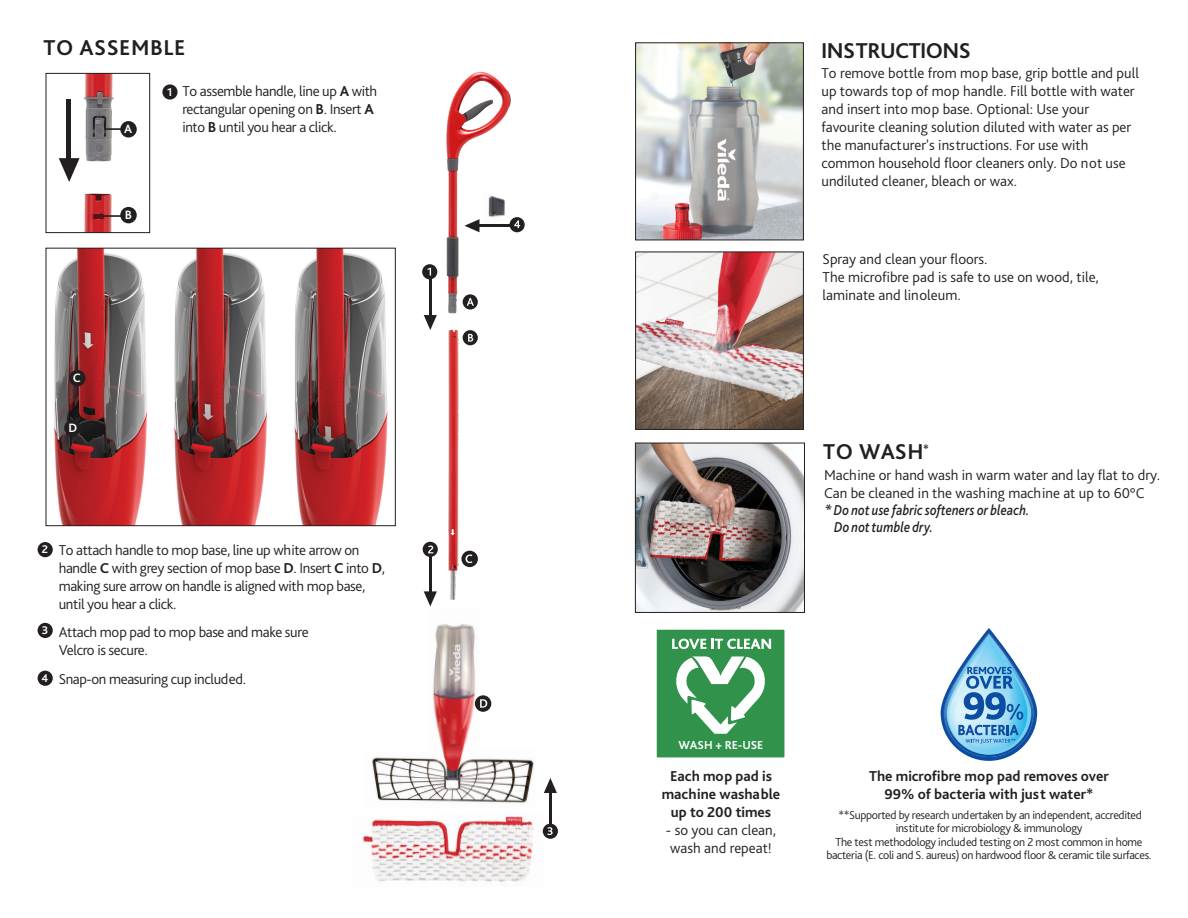
<style>
.page{position:relative;width:1188px;height:918px;background:#fff}
.page>*{position:absolute;margin:0;border:0;box-sizing:border-box;transform-origin:0 0}
.t1{font:700 22.5px "Bliss Pro";letter-spacing:.025em;color:#231f20}
.t2{font:700 22.5px "Bliss Pro";letter-spacing:-.025em;color:#231f20}
.t3{font:300 15px/18px "Bliss Pro";color:#231f20}
.t4{font:300 15px/18px "Bliss Pro";letter-spacing:-.025em;color:#231f20}
.t5{font:700 15px/18px "Bliss Pro";color:#231f20;text-align:center}
.t6{font:italic 500 15px/17.2px "Bliss Pro";letter-spacing:.01em;color:#231f20}
.t7{font:700 12.75px "Bliss Pro";color:#fff}
.t8{font:700 12.15px "Bliss Pro";color:#fff}
.t9{font:300 12px/13.5px "Bliss Pro";letter-spacing:-.025em;color:#231f20;text-align:center}
.t10{font:700 11.7px "Bliss Pro";color:#fff}
.s1{font-weight:700}
.s2{font-weight:700;font-size:11.7px;color:#fff}
</style>
<div class="page">
<img style="left:637px;top:45px;width:165px;height:193px">
<div style="left:635px;top:43px;width:169px;height:197px;border:1px solid #231f20"></div>
<img style="left:637px;top:445px;width:166px;height:166px">
<div style="left:635px;top:443px;width:170px;height:170px;border:1px solid #231f20"></div>
<img style="left:637px;top:401px;width:165px;height:27px">
<img style="left:637px;top:254px;width:165px;height:147px">
<div style="left:635px;top:252px;width:169px;height:178px;border:1px solid #231f20"></div>
<img style="left:54px;top:250px;width:334px;height:274px">
<div style="left:46px;top:248px;width:350px;height:278px;border:1px solid #231f20"></div>
<img style="left:58px;top:75px;width:79px;height:156px">
<div style="left:46px;top:73px;width:104px;height:160px;border:1px solid #231f20"></div>
<svg style="left:162px;top:84px;width:16px;height:16px"></svg>
<div style="left:120px;top:121px;width:17px;height:17px;background:#231f20;border-radius:50%"></div>
<div style="left:120px;top:207px;width:17px;height:16px;background:#231f20;border-radius:50%"></div>
<div style="left:69px;top:370px;width:17px;height:16px;background:#231f20;border-radius:50%"></div>
<div style="left:64px;top:420px;width:17px;height:16px;background:#231f20;border-radius:50%"></div>
<div style="left:38px;top:542px;width:15px;height:15px;background:#231f20;border-radius:50%"></div>
<div style="left:38px;top:623px;width:15px;height:15px;background:#231f20;border-radius:50%"></div>
<div style="left:38px;top:671px;width:15px;height:15px;background:#231f20;border-radius:50%"></div>
<svg style="left:59px;top:158px;width:21px;height:24px"></svg>
<hr style="left:67px;top:99px;width:4px;height:61px;background:#231f20">
<svg style="left:105px;top:128px;width:16px;height:2px"></svg>
<svg style="left:103px;top:215px;width:18px;height:2px"></svg>
<img style="left:372px;top:624px;width:162px;height:179px">
<img style="left:362px;top:816px;width:181px;height:66px">
<img style="left:446px;top:72px;width:65px;height:241px">
<img style="left:422px;top:313px;width:56px;height:294px">
<img style="left:482px;top:192px;width:23px;height:32px">
<svg style="left:424px;top:315px;width:13px;height:15px"></svg>
<hr style="left:429px;top:278px;width:3px;height:38px;background:#231f20">
<svg style="left:464px;top:219px;width:16px;height:13px"></svg>
<hr style="left:478px;top:224px;width:32px;height:3px;background:#231f20">
<svg style="left:424px;top:591px;width:13px;height:15px"></svg>
<hr style="left:429px;top:554px;width:3px;height:39px;background:#231f20">
<svg style="left:544px;top:778px;width:13px;height:15px"></svg>
<hr style="left:549px;top:792px;width:3px;height:38px;background:#231f20">
<svg style="left:461px;top:551px;width:17px;height:16px"></svg>
<svg style="left:466px;top:555px;width:6px;height:8px"></svg>
<div style="left:475px;top:695px;width:16px;height:17px;background:#231f20;border-radius:50%"></div>
<svg style="left:480px;top:699px;width:7px;height:9px"></svg>
<div style="left:510px;top:217px;width:15px;height:15px;background:#231f20;border-radius:50%"></div>
<svg style="left:514px;top:220px;width:6px;height:8px"></svg>
<div style="left:543px;top:824px;width:15px;height:15px;background:#231f20;border-radius:50%"></div>
<svg style="left:547px;top:827px;width:6px;height:8px"></svg>
<div style="left:422px;top:264px;width:15px;height:15px;background:#231f20;border-radius:50%"></div>
<svg style="left:427px;top:268px;width:4px;height:8px"></svg>
<svg style="left:423px;top:542px;width:15px;height:15px"></svg>
<svg style="left:428px;top:546px;width:5px;height:7px"></svg>
<svg style="left:463px;top:294px;width:15px;height:16px"></svg>
<svg style="left:467px;top:298px;width:7px;height:8px"></svg>
<div style="left:463px;top:330px;width:15px;height:15px;background:#231f20;border-radius:50%"></div>
<svg style="left:468px;top:334px;width:5px;height:8px"></svg>
<svg style="left:450px;top:529px;width:5px;height:6px"></svg>
<svg style="left:941px;top:628px;width:96px;height:133px"></svg>
<div style="left:655px;top:628px;width:132px;height:132px;background:#31924c;border:2px solid #fff"></div>
<svg style="left:672px;top:639px;width:99px;height:10px"></svg>
<svg style="left:676px;top:656px;width:89px;height:78px"></svg>
<h1 class="t1" style="left:44px;top:33px;width:144px">TO ASSEMBLE</h1>
<h1 class="t2" style="left:821px;top:36px;width:151px">INSTRUCTIONS</h1>
<p class="t7" style="left:124px;top:121px;width:10px">A</p>
<p class="t7" style="left:125px;top:207px;width:9px">B</p>
<p class="t10" style="left:167px;top:85px;width:7px">1</p>
<p class="t4" style="left:182px;top:82px;width:196px">To assemble handle, line up <span class="s1">A</span> with rectangular opening on <span class="s1">B</span>. Insert <span class="s1">A </span>into <span class="s1">B</span> until you hear a click.</p>
<p class="t7" style="left:73px;top:370px;width:9px">C</p>
<p class="t7" style="left:69px;top:420px;width:10px">D</p>
<p class="t4" style="left:59px;top:540px;width:328px">To attach handle to mop base, line up white arrow on handle <span class="s1">C</span> with grey section of mop base <span class="s1">D</span>. Insert <span class="s1">C</span> into <span class="s1">D</span>, making sure arrow on handle is aligned with mop base, until you hear a click.</p>
<p class="t4" style="left:59px;top:623px;width:251px">Attach mop pad to mop base and make sure<br>Velcro is secure.</p>
<p class="t4" style="left:41px;top:670px;width:206px"><span class="s2">4</span> Snap-on measuring cup included.</p>
<p class="t10" style="left:42px;top:542px;width:8px">2</p>
<p class="t10" style="left:42px;top:623px;width:8px">3</p>
<p class="t3" style="left:822px;top:64px;width:319px">To remove bottle from mop base, grip bottle and pull up towards top of mop handle. Fill bottle with water and insert into mop base. Optional: Use your favourite cleaning solution diluted with water as per the manufacturer's instructions. For use with common household floor cleaners only. Do not use undiluted cleaner, bleach or wax.</p>
<p class="t3" style="left:823px;top:249px;width:278px">Spray and clean your floors.<br>The microfibre pad is safe to use on wood, tile, laminate and linoleum.</p>
<h1 class="t1" style="left:823px;top:438px;width:107px">TO WASH<sup>*</sup></h1>
<p class="t3" style="left:824px;top:465px;width:338px">Machine or hand wash in warm water and lay flat to dry.<br>Can be cleaned in the washing machine at up to 60°C</p>
<p class="t6" style="left:834px;top:501px;width:197px;text-indent:-10px">*Do not use fabric softeners or bleach.<br>Do not tumble dry.</p>
<p class="t8" style="left:678px;top:738px;width:86px">WASH + RE-USE</p>
<p class="t5" style="left:662px;top:766px;width:120px">Each mop pad is machine washable up to 200 times</p>
<p class="t3" style="left:666px;top:820px;width:112px">- so you can clean, wash and repeat!</p>
<p class="t5" style="left:869px;top:767px;width:241px">The microfibre mop pad removes over<br>99% of bacteria with just water*</p>
<p class="t9" style="left:826px;top:808px;width:327px">**Supported by research undertaken by an independent, accredited institute for microbiology &amp; immunology<br>The test methodology included testing on 2 most common in home bacteria (E. coli and S. aureus) on hardwood floor &amp; ceramic tile surfaces.</p>
</div>
